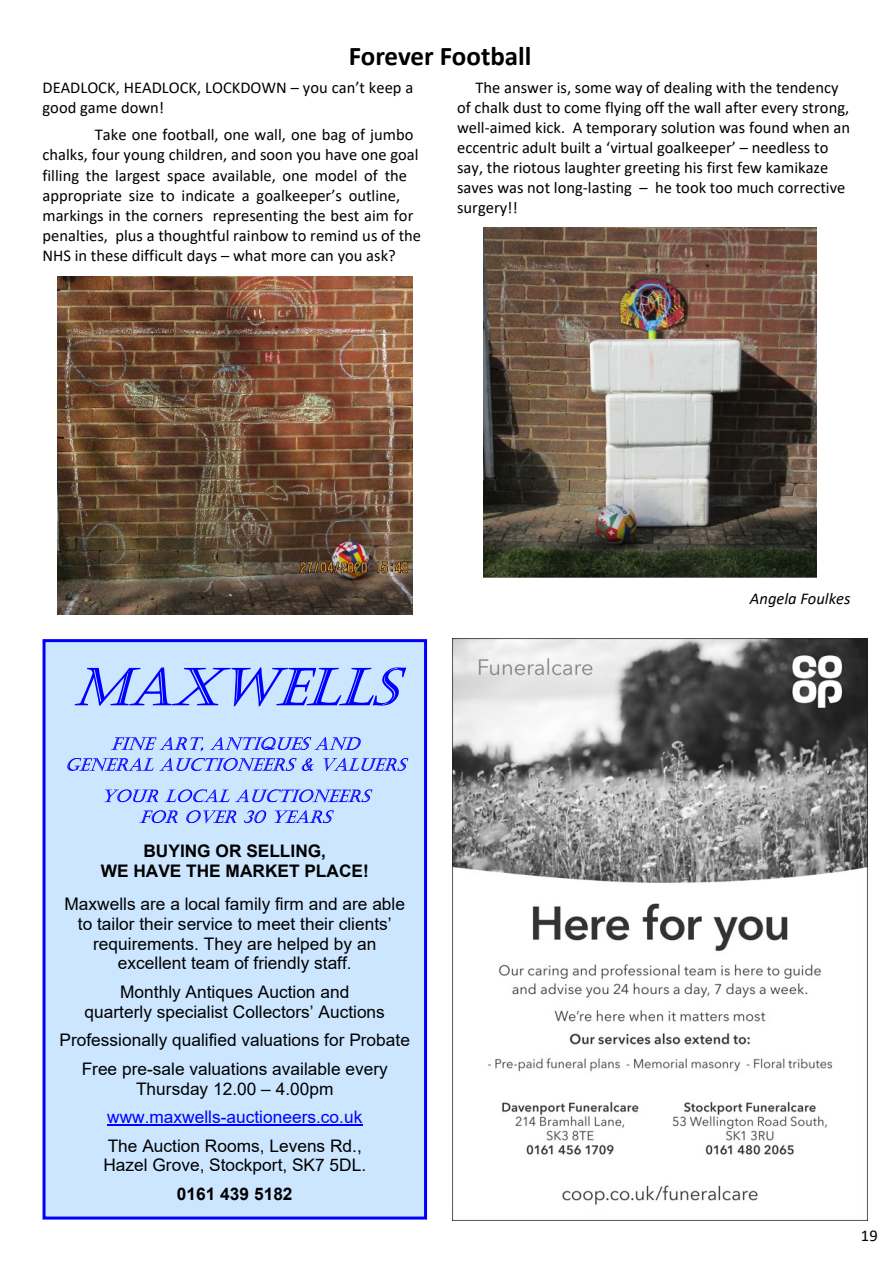
<style>
.page{position:relative;width:893px;height:1263px;background:#fff}
.page>*{position:absolute;margin:0;border:0;box-sizing:border-box;transform-origin:0 0}
.t1{font:700 27px "Calibri";color:#000}
.t2{font:17.25px/19.8px "Arial";color:#000;text-align:center}
.t3{font:700 17.25px/19.8px "Arial";color:#000;text-align:center}
.t4{font:17.25px "Arial";color:#00f}
.t5{font:16.5px/20.1px "Calibri";color:#000}
.t6{font:italic 16.5px "Calibri";color:#000}
</style>
<div class="page">
<img style="left:453px;top:638px;width:414px;height:582px">
<div style="left:44px;top:641px;width:382px;height:577px;background:#cce6ff"></div>
<div style="left:43px;top:639px;width:384px;height:580px;border:3px solid #00f"></div>
<svg style="left:75px;top:667px;width:331px;height:39px"></svg>
<svg style="left:111px;top:737px;width:92px;height:14px"></svg>
<svg style="left:210px;top:737px;width:151px;height:13px"></svg>
<svg style="left:67px;top:758px;width:247px;height:13px"></svg>
<svg style="left:323px;top:758px;width:85px;height:13px"></svg>
<svg style="left:104px;top:789px;width:54px;height:13px"></svg>
<svg style="left:165px;top:789px;width:207px;height:13px"></svg>
<svg style="left:139px;top:810px;width:39px;height:13px"></svg>
<svg style="left:186px;top:810px;width:50px;height:13px"></svg>
<svg style="left:244px;top:810px;width:22px;height:13px"></svg>
<svg style="left:274px;top:810px;width:60px;height:13px"></svg>
<hr style="left:107px;top:1124px;width:255px;height:1px;background:#00f">
<img style="left:58px;top:276px;width:354px;height:338px">
<img style="left:484px;top:228px;width:332px;height:350px">
<h1 class="t1" style="left:349px;top:45px;width:184px">Forever Football</h1>
<p class="t5" style="left:43px;top:78px;width:372px">DEADLOCK, HEADLOCK, LOCKDOWN – you can’t keep a good game down!</p>
<p class="t5" style="left:43px;top:126px;width:380px;text-indent:52px">Take one football, one wall, one bag of jumbo chalks, four young children, and soon you have one goal filling the largest space available, one model of the appropriate size to indicate a goalkeeper’s outline, markings in the corners representing the best aim for penalties, plus a thoughtful rainbow to remind us of the NHS in these difficult days – what more can you ask?</p>
<p class="t5" style="left:457px;top:78px;width:395px;text-indent:18px">The answer is, some way of dealing with the tendency of chalk dust to come flying off the wall after every strong, well-aimed kick. A temporary solution was found when an eccentric adult built a ‘virtual goalkeeper’ – needless to say, the riotous laughter greeting his first few kamikaze saves was not long-lasting – he took too much corrective surgery!!</p>
<p class="t3" style="left:101px;top:842px;width:270px">BUYING OR SELLING,<br>WE HAVE THE MARKET PLACE!</p>
<p class="t2" style="left:64px;top:895px;width:342px">Maxwells are a local family firm and are able to tailor their service to meet their clients’ requirements. They are helped by an excellent team of friendly staff.</p>
<p class="t2" style="left:85px;top:983px;width:302px">Monthly Antiques Auction and quarterly specialist Collectors’ Auctions</p>
<p class="t2" style="left:60px;top:1027px;width:352px;line-height:28.5px">Professionally qualified valuations for Probate<br>Free pre-sale valuations available every</p>
<p class="t2" style="left:136px;top:1080px;width:199px">Thursday 12.00 – 4.00pm</p>
<p class="t4" style="left:107px;top:1110px;width:257px">www.maxwells-auctioneers.co.uk</p>
<p class="t2" style="left:103px;top:1137px;width:264px;text-align:left">The Auction Rooms, Levens Rd.,<br>Hazel Grove, Stockport, SK7 5DL.</p>
<p class="t3" style="left:177px;top:1185px;width:117px">0161 439 5182</p>
<p class="t6" style="left:750px;top:591px;width:102px">Angela Foulkes</p>
<p class="t5" style="left:861px;top:1227px;width:18px">19</p>
</div>
